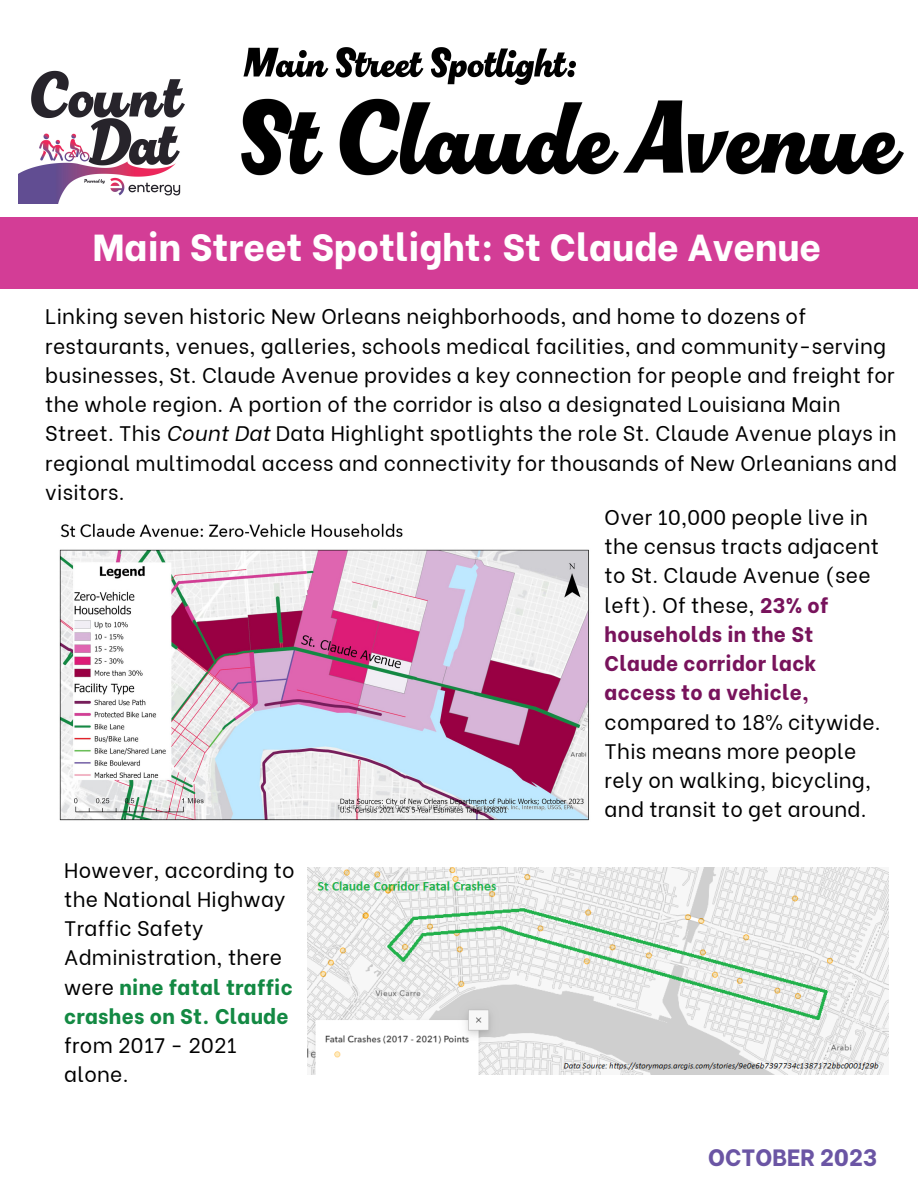
<style>
.page{position:relative;width:918px;height:1188px;background:#fff}
.page>*{position:absolute;margin:0;border:0;box-sizing:border-box;transform-origin:0 0}
.t1{font:800 37.5px "Be Vietnam";color:#fff}
.t2{font:800 23.55px "Be Vietnam";color:#6b55a4}
.t3{font:21px/29.2px "Be Vietnam";letter-spacing:.015em;color:#000}
.s1{font-style:italic}
.s2{font-weight:800;color:#138943}
.s3{font-weight:800;color:#78135c}
</style>
<div class="page">
<img style="left:18px;top:70px;width:167px;height:133px">
<div style="left:0;top:218px;width:918px;height:71px;background:#d33d96"></div>
<img style="left:59px;top:523px;width:530px;height:298px">
<img style="left:307px;top:867px;width:582px;height:207px">
<img style="left:243px;top:47px;width:332px;height:38px">
<img style="left:241px;top:98px;width:663px;height:78px">
<p class="t1" style="left:93px;top:216px;width:730px">Main Street Spotlight: St Claude Avenue</p>
<p class="t3" style="left:45px;top:300px;width:853px">Linking seven historic New Orleans neighborhoods, and home to dozens of restaurants, venues, galleries, schools medical facilities, and community-serving businesses, St. Claude Avenue provides a key connection for people and freight for the whole region. A portion of the corridor is also a designated Louisiana Main Street. This <span class="s1">Count Dat</span> Data Highlight spotlights the role St. Claude Avenue plays in regional multimodal access and connectivity for thousands of New Orleanians and visitors.</p>
<p class="t3" style="left:64px;top:853px;width:232px">However, according to the National Highway<br>Traffic Safety<br>Administration, there were <span class="s2">nine fatal traffic crashes on St. Claude </span>from 2017 - 2021 alone.</p>
<p class="t3" style="left:605px;top:500px;width:277px">Over 10,000 people live in the census tracts adjacent to St. Claude Avenue (see left). Of these, <span class="s3">23% of households in the St<br>Claude corridor lack access to a vehicle, </span>compared to 18% citywide.<br>This means more people rely on walking, bicycling, and transit to get around.</p>
<p class="t2" style="left:708px;top:1138px;width:171px">OCTOBER 2023</p>
</div>
